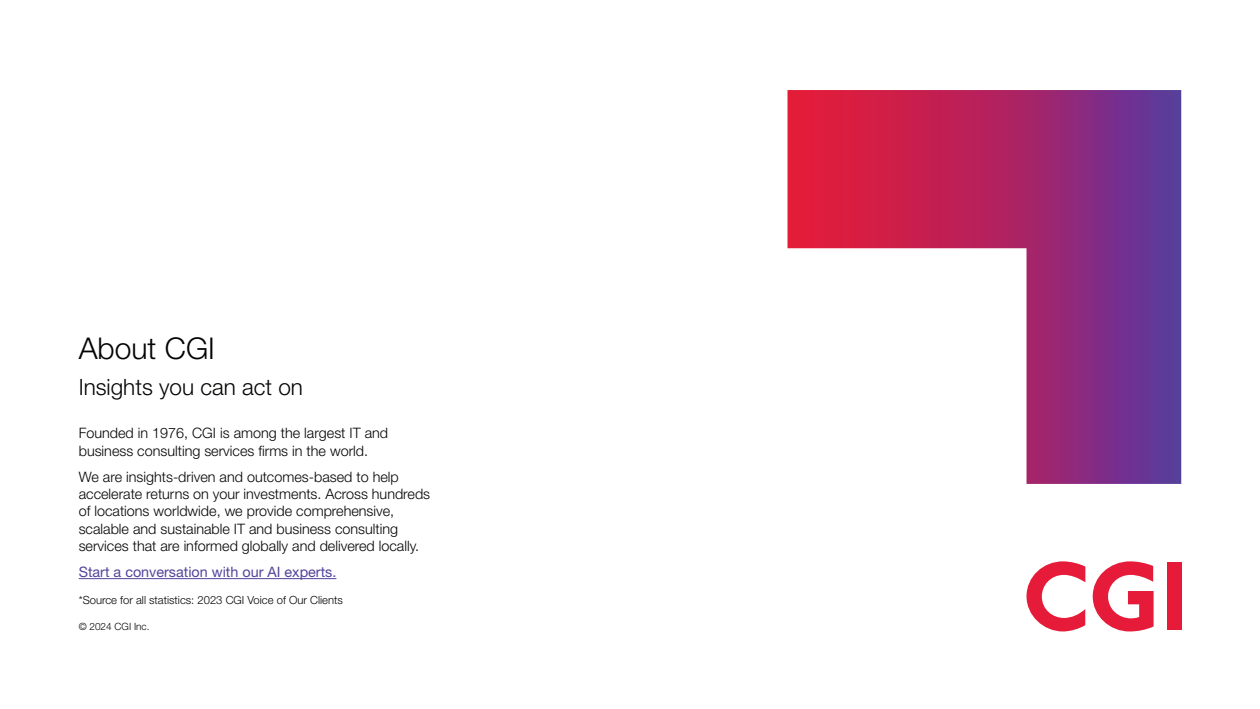
<style>
.page{position:relative;width:1260px;height:709px;background:#fff}
.page>*{position:absolute;margin:0;border:0;box-sizing:border-box;transform-origin:0 0}
.t1{font:300 30px "Helvetica Neue LT Pro";color:#040503}
.t2{font:300 22.5px "Helvetica Neue LT Pro";color:#040503}
.t3{font:300 14.38px/17.2px "Helvetica Neue LT Pro";color:#040503}
.t4{font:14.38px "Helvetica Neue LT Pro";color:#53439b}
.t5{font:300 11.25px "Helvetica Neue LT Pro";color:#040503}
.t6{font:300 10px "Helvetica Neue LT Pro";color:#040503}
</style>
<div class="page">
<hr style="left:79px;top:578px;width:257px;height:1px;background:#53439b">
<svg style="left:1027px;top:561px;width:58px;height:70px"></svg>
<svg style="left:1093px;top:561px;width:61px;height:70px"></svg>
<div style="left:1167px;top:563px;width:14px;height:67px;background:#e61b39"></div>
<svg style="left:788px;top:90px;width:393px;height:394px"></svg>
<h1 class="t1" style="left:79px;top:330px;width:138px">About CGI</h1>
<h2 class="t2" style="left:79px;top:373px;width:226px">Insights you can act on</h2>
<p class="t3" style="left:79px;top:424px;width:311px">Founded in 1976, CGI is among the largest IT and business consulting services firms in the world.</p>
<p class="t3" style="left:79px;top:468px;width:353px">We are insights-driven and outcomes-based to help accelerate returns on your investments. Across hundreds of locations worldwide, we provide comprehensive, scalable and sustainable IT and business consulting services that are informed globally and delivered locally.</p>
<p class="t4" style="left:79px;top:563px;width:259px">Start a conversation with our AI experts.</p>
<p class="t5" style="left:79px;top:593px;width:266px">*Source for all statistics: 2023 CGI Voice of Our Clients</p>
<p class="t6" style="left:79px;top:620px;width:72px">© 2024 CGI Inc.</p>
</div>
